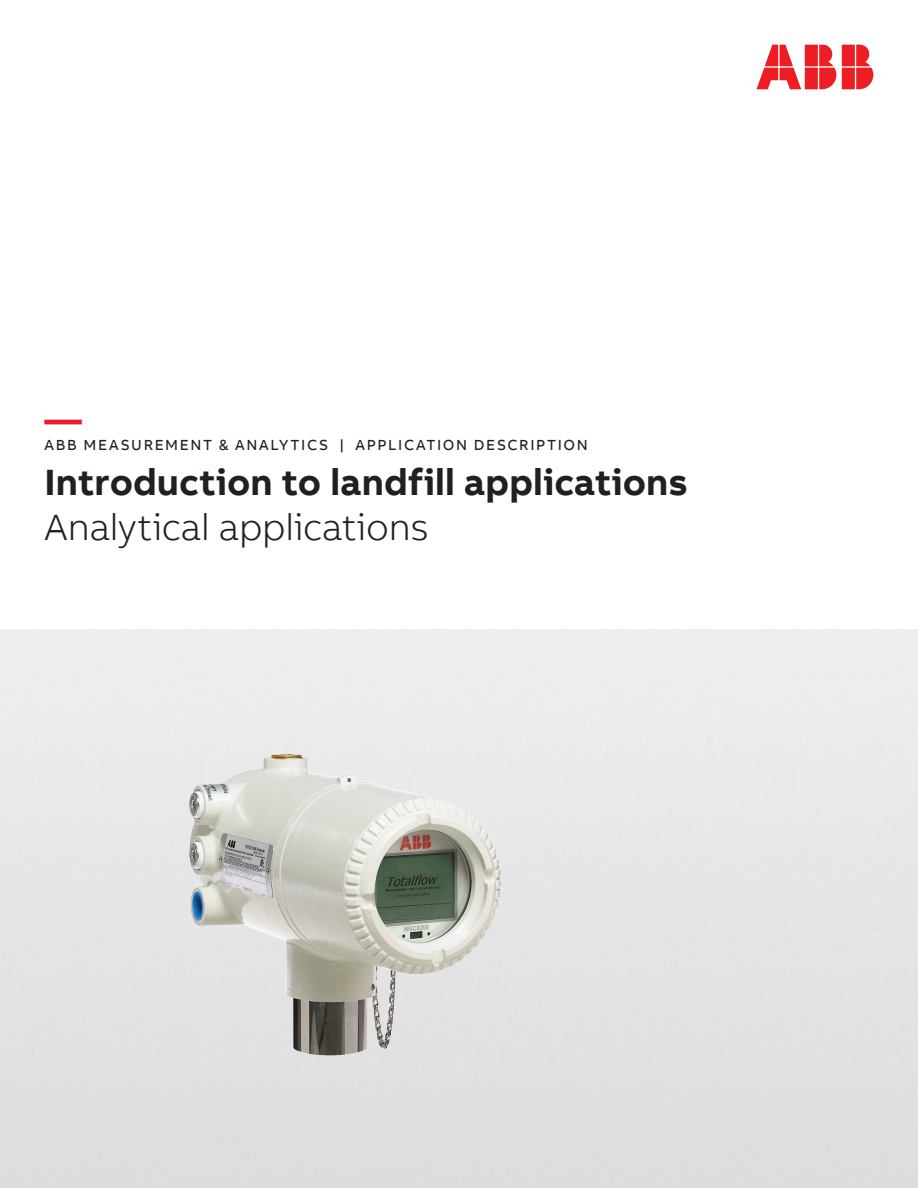
<style>
.page{position:relative;width:918px;height:1188px;background:#fff}
.page>*{position:absolute;margin:0;border:0;box-sizing:border-box;transform-origin:0 0}
.Information_Headline{font:700 37.5px "AB Bvoice";color:#231f20}
.Information_Headline-2{font:300 37.5px "AB Bvoice";letter-spacing:-.01em;color:#231f20}
.Information_Headline-3{font:700 37.5px "AB Bvoice";color:#ee1c28}
.Information_Category{font:15px "AB Bvoice";letter-spacing:.11em;color:#231f20}
</style>
<div class="page">
<svg style="left:757px;top:45px;width:116px;height:44px"></svg>
<img style="left:142px;top:731px;width:388px;height:409px">
<p class="Information_Headline-3" style="left:45px;top:395px;width:39px">—</p>
<p class="Information_Category" style="left:45px;top:436px;width:545px">ABB MEASUREMENT &amp; ANALYTICS | APPLICATION DESCRIPTION</p>
<p class="Information_Headline" style="left:45px;top:458px;width:645px">Introduction to landfill applications</p>
<p class="Information_Headline-2" style="left:45px;top:505px;width:386px">Analytical applications</p>
</div>
